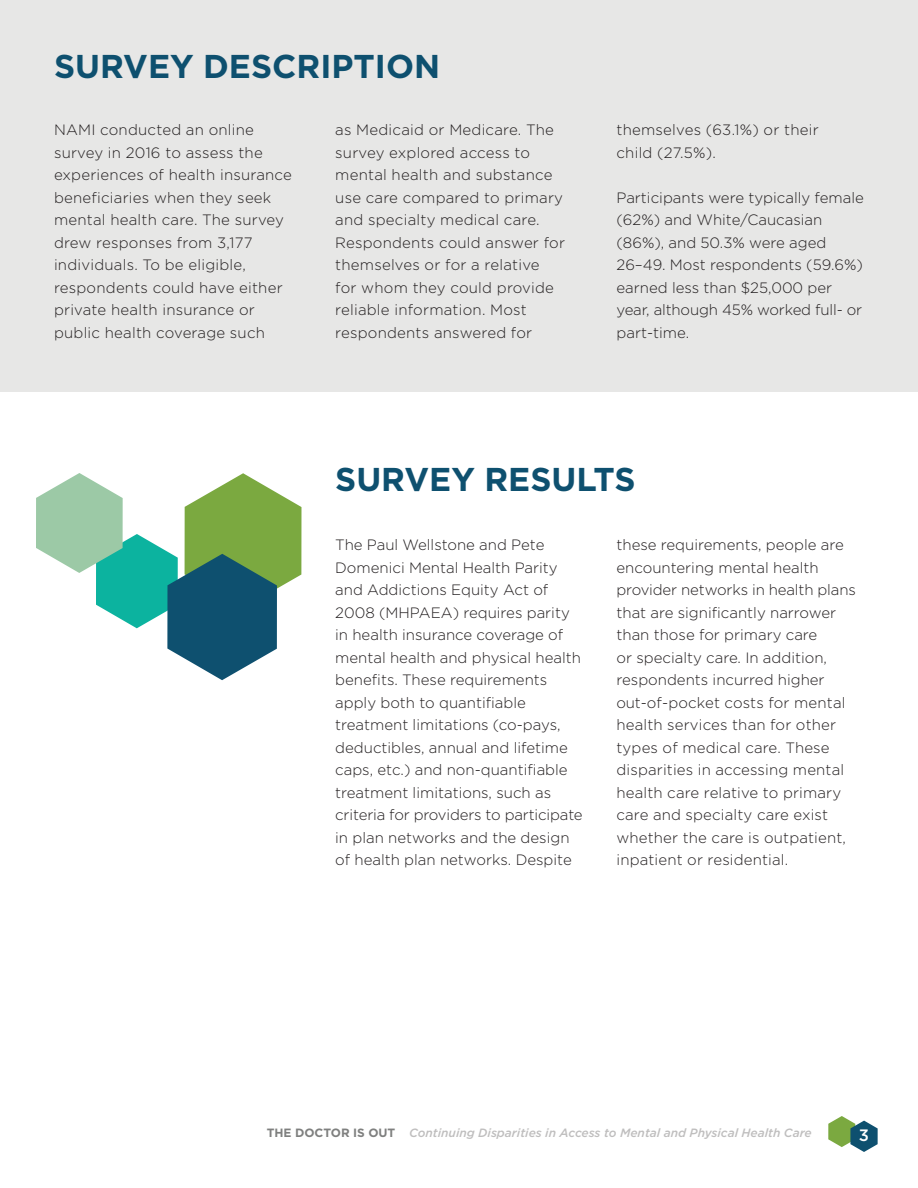
<style>
.page{position:relative;width:918px;height:1188px;background:#fff}
.page>*{position:absolute;margin:0;border:0;box-sizing:border-box;transform-origin:0 0}
.CT{font:700 33px "Gotham";color:#0e506f}
.t1{font:500 16.5px "Gotham";color:#fff}
.TX{font:300 15px/22.5px "Gotham";color:#231f20}
.t2{font:italic 500 12px "Gotham";color:#bfbebe}
.s1{font-weight:700;font-style:normal;color:#7f807f}
</style>
<div class="page">
<svg style="left:828px;top:1116px;width:50px;height:36px"></svg>
<div style="left:0;top:0;width:918px;height:392px;background:#e7e7e6"></div>
<svg style="left:36px;top:473px;width:265px;height:207px"></svg>
<p class="CT" style="left:54px;top:47px;width:388px">SURVEY DESCRIPTION</p>
<p class="TX" style="left:54px;top:118px;width:239px">NAMI conducted an online survey in 2016 to assess the experiences of health insurance beneficiaries when they seek mental health care. The survey drew responses from 3,177 individuals. To be eligible, respondents could have either private health insurance or public health coverage such</p>
<p class="TX" style="left:335px;top:118px;width:231px">as Medicaid or Medicare. The survey explored access to mental health and substance use care compared to primary and specialty medical care.<br>Respondents could answer for themselves or for a relative<br>for whom they could provide reliable information. Most respondents answered for</p>
<p class="TX" style="left:616px;top:118px;width:204px">themselves (63.1%) or their child (27.5%).</p>
<p class="TX" style="left:616px;top:186px;width:249px">Participants were typically female (62%) and White/Caucasian (86%), and 50.3% were aged<br>26–49. Most respondents (59.6%) earned less than $25,000 per year, although 45% worked full- or part-time.</p>
<p class="CT" style="left:335px;top:461px;width:302px">SURVEY RESULTS</p>
<p class="TX" style="left:335px;top:534px;width:249px">The Paul Wellstone and Pete<br>Domenici Mental Health Parity and Addictions Equity Act of<br>2008 (MHPAEA) requires parity in health insurance coverage of mental health and physical health benefits. These requirements apply both to quantifiable treatment limitations (co-pays, deductibles, annual and lifetime caps, etc.) and non-quantifiable treatment limitations, such as criteria for providers to participate in plan networks and the design of health plan networks. Despite</p>
<p class="TX" style="left:616px;top:534px;width:241px">these requirements, people are encountering mental health provider networks in health plans that are significantly narrower than those for primary care<br>or specialty care. In addition, respondents incurred higher out-of-pocket costs for mental health services than for other types of medical care. These disparities in accessing mental health care relative to primary care and specialty care exist whether the care is outpatient, inpatient or residential.</p>
<p class="t2" style="left:267px;top:1126px;width:547px"><span class="s1">THE DOCTOR IS OUT</span> Continuing Disparities in Access to Mental and Physical Health Care</p>
<p class="t1" style="left:859px;top:1125px;width:12px">3</p>
</div>
